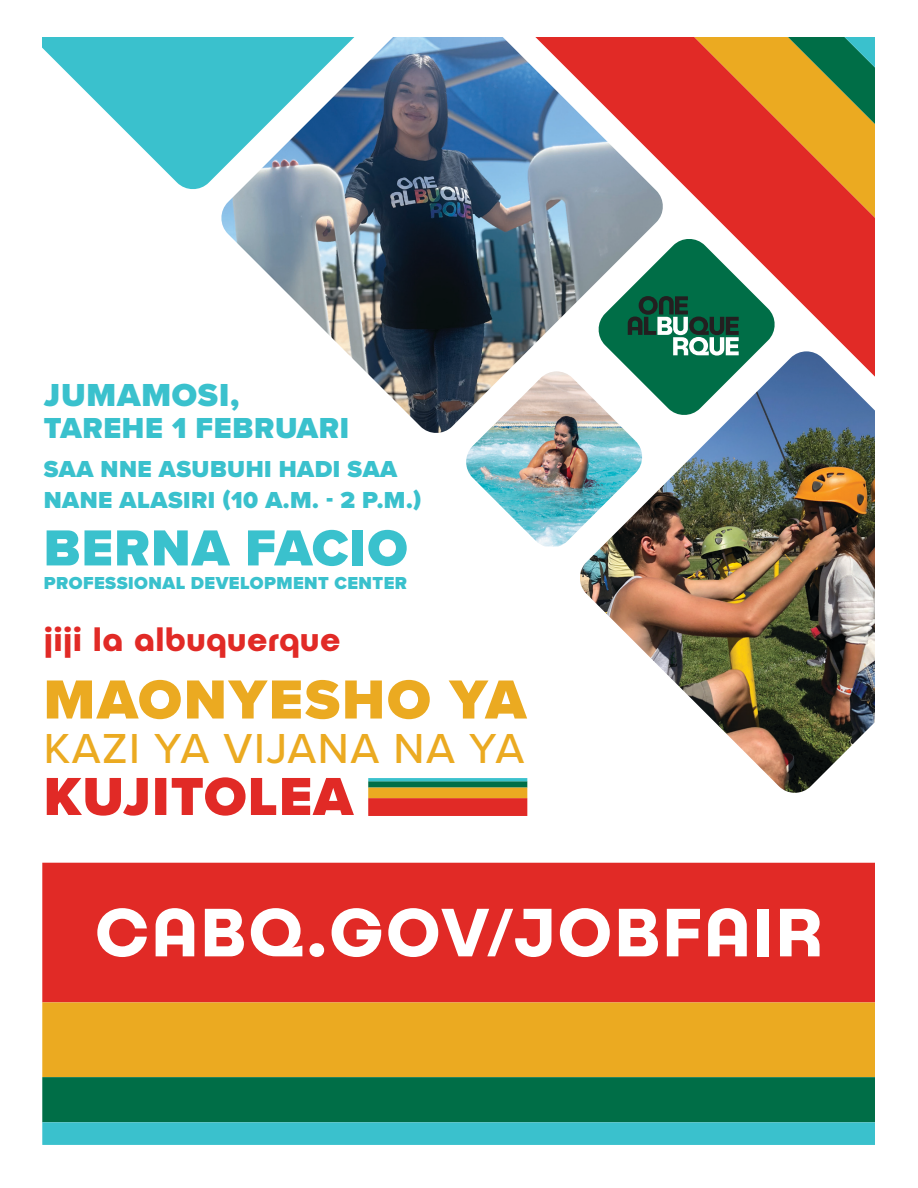
<style>
.page{position:relative;width:918px;height:1188px;background:#fff}
.page>*{position:absolute;margin:0;border:0;box-sizing:border-box;transform-origin:0 0}
.t1{font:700 68.25px "Publica Play";letter-spacing:.04em;color:#fff}
.t2{font:900 57px "Proxima Nova";letter-spacing:.04em;color:#ebaa21}
.t3{font:900 55.5px "Proxima Nova";letter-spacing:.025em;color:#e12a26}
.t4{font:900 52.5px "Proxima Nova";letter-spacing:.025em;color:#3ac1cd}
.t5{font:500 43.5px "Proxima Nova";letter-spacing:.035em;color:#ebaa21}
.t6{font:700 33.9px "Publica Play";letter-spacing:.01em;color:#e12a26}
.t7{font:900 33px "Proxima Nova";letter-spacing:.025em;color:#3ac1cd}
.t8{font:900 30px "Proxima Nova";letter-spacing:.02em;color:#3ac1cd}
.t9{font:900 24px/31.5px "Proxima Nova";letter-spacing:.02em;color:#3ac1cd}
.t10{font:900 18px "Proxima Nova";letter-spacing:.025em;color:#3ac1cd}
</style>
<div class="page">
<img style="left:221px;top:37px;width:251px;height:396px">
<img style="left:580px;top:470px;width:295px;height:323px">
<img style="left:464px;top:371px;width:180px;height:175px">
<img style="left:472px;top:37px;width:403px;height:433px">
<svg style="left:551px;top:37px;width:324px;height:353px"></svg>
<svg style="left:598px;top:37px;width:277px;height:306px"></svg>
<svg style="left:626px;top:37px;width:249px;height:278px;background:#d45f3d"></svg>
<svg style="left:42px;top:37px;width:380px;height:154px"></svg>
<svg style="left:596px;top:237px;width:181px;height:180px"></svg>
<div style="left:368px;top:781px;width:159px;height:7px;background:#006e47"></div>
<div style="left:368px;top:798px;width:159px;height:18px;background:#e12a26"></div>
<div style="left:368px;top:788px;width:159px;height:10px;background:#ebaa21"></div>
<hr style="left:368px;top:778px;width:159px;height:3px;background:#3ac1cd">
<div style="left:42px;top:863px;width:835px;height:139px;background:#e12a26"></div>
<div style="left:42px;top:1002px;width:835px;height:75px;background:#ebaa21"></div>
<div style="left:42px;top:1077px;width:835px;height:45px;background:#006e47"></div>
<div style="left:42px;top:1122px;width:835px;height:23px;background:#3ac1cd"></div>
<div style="left:875px;top:0;width:43px;height:1188px;background:#fff"></div>
<h3 class="t7" style="left:44px;top:371px;width:197px">JUMAMOSI,</h3>
<p class="t8" style="left:44px;top:406px;width:307px">TAREHE 1 FEBRUARI</p>
<p class="t9" style="left:44px;top:453px;width:379px">SAA NNE ASUBUHI HADI SAA<br>NANE ALASIRI (10 A.M. - 2 P.M.)</p>
<h3 class="t4" style="left:44px;top:509px;width:365px">BERNA FACIO</h3>
<p class="t10" style="left:44px;top:570px;width:365px">PROFESSIONAL DEVELOPMENT CENTER</p>
<h3 class="t6" style="left:44px;top:617px;width:298px">jiji la albuquerque</h3>
<h2 class="t2" style="left:44px;top:657px;width:484px">MAONYESHO YA</h2>
<h3 class="t5" style="left:44px;top:716px;width:482px">KAZI YA VIJANA NA YA</h3>
<h3 class="t3" style="left:44px;top:755px;width:311px">KUJITOLEA</h3>
<h1 class="t1" style="left:95px;top:887px;width:729px">CABQ.GOV/JOBFAIR</h1>
</div>
